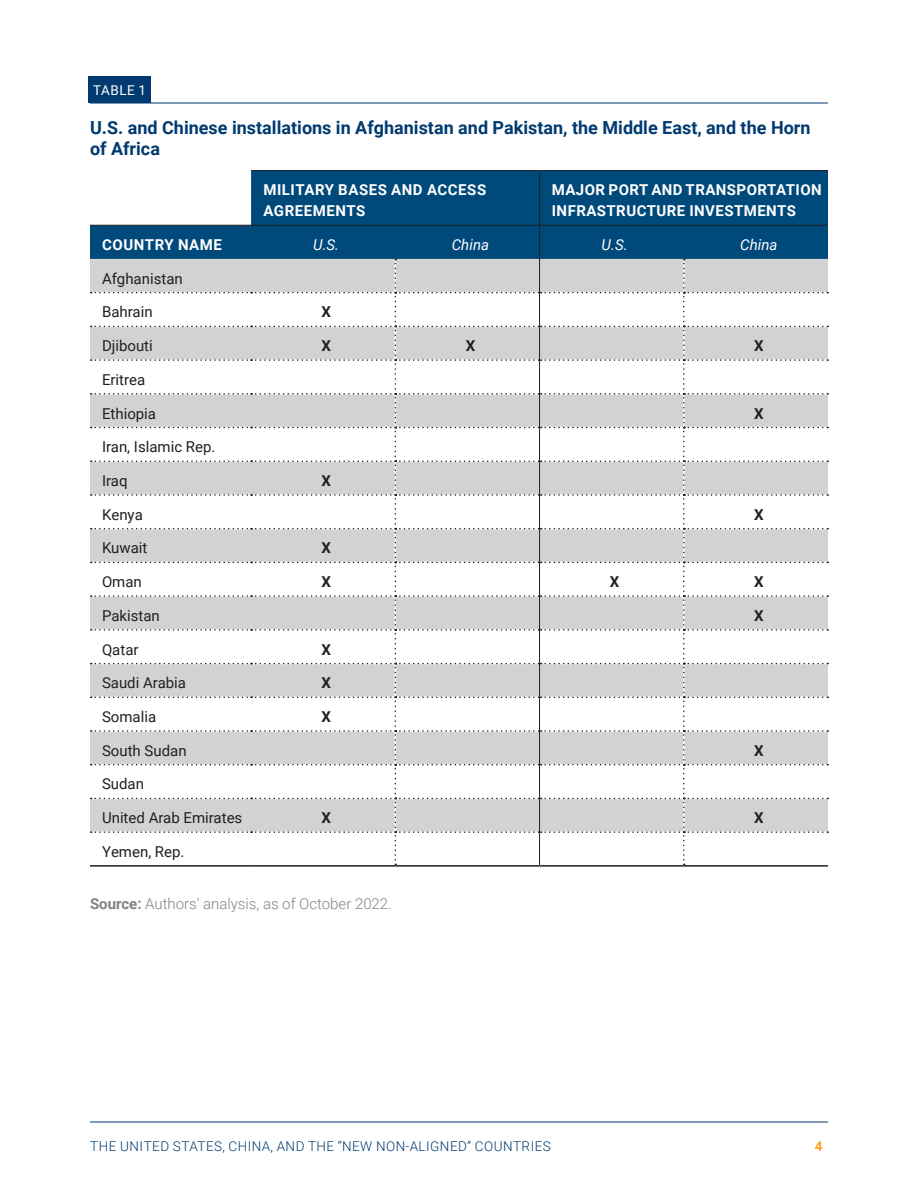
<style>
.page{position:relative;width:918px;height:1188px;background:#fff}
.page>*{position:absolute;margin:0;border:0;box-sizing:border-box;transform-origin:0 0}
.Graphic_Heading{font:700 18px/21px "Roboto";color:#003a70}
.Table_Text{font:15px "Roboto";color:#231f20}
.Table_Header{font:700 15px/21px "Roboto";letter-spacing:.03em;color:#fff}
.Sourcing{font:300 15px "Roboto";color:#808285}
.Table_Text-2{font:italic 15px "Roboto";color:#fff}
.Table_Text-3{font:700 15px "Roboto";color:#231f20}
.t1{font:300 13.5px "Roboto";letter-spacing:.035em;color:#003a70}
.Figure{font:13.5px "Roboto";letter-spacing:.035em;color:#fff}
.t2{font:700 13.5px "Roboto";color:#ff9e1b}
.s1{font-weight:700}
</style>
<div class="page">
<hr style="left:90px;top:1122px;width:738px;height:1px;background:#003a70">
<div style="left:88px;top:76px;width:63px;height:27px;background:#003a70"></div>
<hr style="left:90px;top:103px;width:738px;height:1px;background:#003a70">
<svg style="left:90px;top:171px;width:738px;height:88px;background:#22618c"></svg>
<hr style="left:90px;top:865px;width:161px;height:2px;background:#231f20">
<hr style="left:251px;top:865px;width:144px;height:2px;background:#231f20">
<hr style="left:395px;top:865px;width:145px;height:2px;background:#231f20">
<hr style="left:540px;top:865px;width:144px;height:2px;background:#231f20">
<hr style="left:684px;top:865px;width:144px;height:2px;background:#231f20">
<hr style="left:539px;top:226px;width:1px;height:33px;background:#231f20">
<svg style="left:91px;top:259px;width:737px;height:606px"></svg>
<hr style="left:251px;top:170px;width:144px;height:1px;background:#231f20">
<hr style="left:395px;top:170px;width:145px;height:1px;background:#231f20">
<hr style="left:540px;top:170px;width:144px;height:1px;background:#231f20">
<hr style="left:684px;top:170px;width:144px;height:1px;background:#231f20">
<hr style="left:251px;top:225px;width:144px;height:1px;background:#231f20">
<hr style="left:395px;top:225px;width:145px;height:1px;background:#231f20">
<hr style="left:540px;top:225px;width:144px;height:1px;background:#231f20">
<hr style="left:684px;top:225px;width:144px;height:1px;background:#231f20">
<hr style="left:90px;top:225px;width:161px;height:1px;background:#231f20">
<hr style="left:539px;top:171px;width:1px;height:54px;background:#231f20">
<p class="Figure" style="left:93px;top:81px;width:54px">TABLE 1</p>
<p class="Graphic_Heading" style="left:90px;top:117px;width:722px">U.S. and Chinese installations in Afghanistan and Pakistan, the Middle East, and the Horn of Africa</p>
<p class="Table_Header" style="left:263px;top:179px;width:224px">MILITARY BASES AND ACCESS<br>AGREEMENTS</p>
<p class="Table_Header" style="left:552px;top:179px;width:271px">MAJOR PORT AND TRANSPORTATION<br>INFRASTRUCTURE INVESTMENTS</p>
<p class="Table_Header" style="left:102px;top:234px;width:121px">COUNTRY NAME</p>
<p class="Table_Text-2" style="left:313px;top:234px;width:28px">U.S.</p>
<p class="Table_Text-2" style="left:452px;top:234px;width:39px">China</p>
<p class="Table_Text-2" style="left:602px;top:234px;width:28px">U.S.</p>
<p class="Table_Text-2" style="left:740px;top:234px;width:39px">China</p>
<p class="Table_Text" style="left:102px;top:268px;width:82px">Afghanistan</p>
<p class="Table_Text" style="left:102px;top:302px;width:52px">Bahrain</p>
<p class="Table_Text-3" style="left:321px;top:302px;width:11px">X</p>
<p class="Table_Text" style="left:102px;top:335px;width:52px">Djibouti</p>
<p class="Table_Text-3" style="left:321px;top:335px;width:11px">X</p>
<p class="Table_Text-3" style="left:466px;top:335px;width:11px">X</p>
<p class="Table_Text-3" style="left:754px;top:335px;width:11px">X</p>
<p class="Table_Text" style="left:102px;top:369px;width:45px">Eritrea</p>
<p class="Table_Text" style="left:102px;top:403px;width:56px">Ethiopia</p>
<p class="Table_Text-3" style="left:754px;top:403px;width:11px">X</p>
<p class="Table_Text" style="left:102px;top:436px;width:115px">Iran, Islamic Rep.</p>
<p class="Table_Text" style="left:102px;top:470px;width:27px">Iraq</p>
<p class="Table_Text-3" style="left:321px;top:470px;width:11px">X</p>
<p class="Table_Text" style="left:102px;top:504px;width:42px">Kenya</p>
<p class="Table_Text-3" style="left:754px;top:504px;width:11px">X</p>
<p class="Table_Text" style="left:102px;top:538px;width:47px">Kuwait</p>
<p class="Table_Text-3" style="left:321px;top:538px;width:11px">X</p>
<p class="Table_Text" style="left:102px;top:571px;width:41px">Oman</p>
<p class="Table_Text-3" style="left:321px;top:571px;width:11px">X</p>
<p class="Table_Text-3" style="left:610px;top:571px;width:11px">X</p>
<p class="Table_Text-3" style="left:754px;top:571px;width:11px">X</p>
<p class="Table_Text" style="left:102px;top:605px;width:59px">Pakistan</p>
<p class="Table_Text-3" style="left:754px;top:605px;width:11px">X</p>
<p class="Table_Text" style="left:102px;top:639px;width:38px">Qatar</p>
<p class="Table_Text-3" style="left:321px;top:639px;width:11px">X</p>
<p class="Table_Text" style="left:102px;top:672px;width:86px">Saudi Arabia</p>
<p class="Table_Text-3" style="left:321px;top:672px;width:11px">X</p>
<p class="Table_Text" style="left:102px;top:706px;width:56px">Somalia</p>
<p class="Table_Text-3" style="left:321px;top:706px;width:11px">X</p>
<p class="Table_Text" style="left:102px;top:740px;width:86px">South Sudan</p>
<p class="Table_Text-3" style="left:754px;top:740px;width:11px">X</p>
<p class="Table_Text" style="left:102px;top:774px;width:44px">Sudan</p>
<p class="Table_Text" style="left:102px;top:807px;width:142px">United Arab Emirates</p>
<p class="Table_Text-3" style="left:321px;top:807px;width:11px">X</p>
<p class="Table_Text-3" style="left:754px;top:807px;width:11px">X</p>
<p class="Table_Text" style="left:102px;top:841px;width:84px">Yemen, Rep.</p>
<p class="Sourcing" style="left:90px;top:893px;width:303px"><span class="s1">Source:</span> Authors’ analysis, as of October 2022.</p>
<p class="t1" style="left:90px;top:1137px;width:462px">THE UNITED STATES, CHINA, AND THE “NEW NON-ALIGNED” COUNTRIES</p>
<p class="t2" style="left:815px;top:1137px;width:9px">4</p>
</div>
